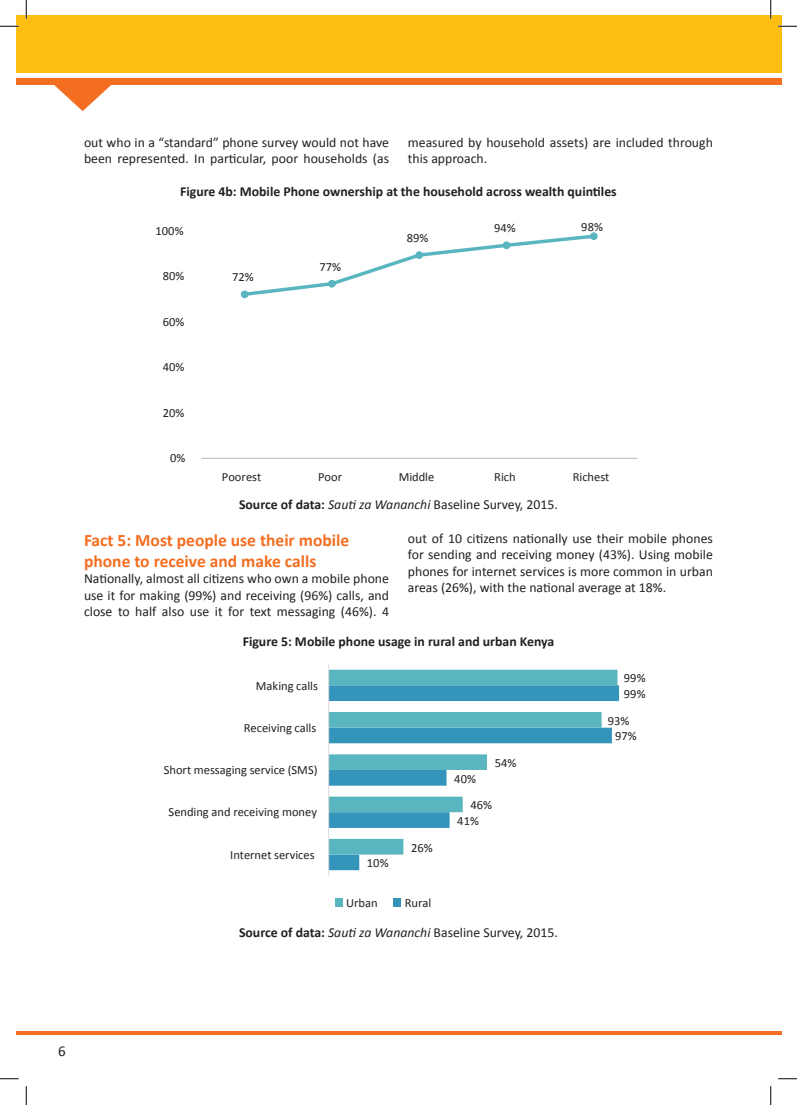
<style>
.page{position:relative;width:797px;height:1105px;background:#fff}
.page>*{position:absolute;margin:0;border:0;box-sizing:border-box;transform-origin:0 0}
.t1{font:700 17.5px/21px "Calibri";color:#f36e21}
.t2{font:15px "Calibri";color:#231f20}
.t3{font:13.75px/16.5px "Calibri";color:#231f20}
.t4{font:700 13.75px "Calibri";color:#231f20}
.t5{font:12.5px "Calibri";color:#231f20}
.s1{font-weight:700}
.s2{font-style:italic}
</style>
<div class="page">
<hr style="left:16px;top:1031px;width:765px;height:4px;background:#f36e21">
<div style="left:16px;top:16px;width:765px;height:57px;background:#fdbe12"></div>
<div style="left:16px;top:78px;width:765px;height:7px;background:#f36e21"></div>
<svg style="left:54px;top:85px;width:57px;height:26px"></svg>
<svg style="left:328px;top:664px;width:292px;height:243px"></svg>
<svg style="left:201px;top:232px;width:437px;height:227px"></svg>
<svg style="left:0;top:25px;width:19px;height:2px"></svg>
<svg style="left:778px;top:25px;width:19px;height:2px"></svg>
<svg style="left:0;top:1078px;width:19px;height:1px"></svg>
<svg style="left:778px;top:1078px;width:19px;height:1px"></svg>
<svg style="left:25px;top:0;width:2px;height:19px"></svg>
<svg style="left:25px;top:1086px;width:2px;height:19px"></svg>
<svg style="left:770px;top:0;width:1px;height:19px"></svg>
<svg style="left:770px;top:1086px;width:1px;height:19px"></svg>
<p class="t3" style="left:408px;top:134px;width:306px">measured by household assets) are included through this approach.</p>
<p class="t4" style="left:180px;top:183px;width:438px">Figure 4b: Mobile Phone ownership at the household across wealth quintiles</p>
<p class="t3" style="left:84px;top:134px;width:306px">out who in a “standard” phone survey would not have been represented. In particular, poor households (as</p>
<p class="t5" style="left:155px;top:223px;width:30px">100%</p>
<p class="t5" style="left:163px;top:268px;width:23px">80%</p>
<p class="t5" style="left:163px;top:314px;width:23px">60%</p>
<p class="t5" style="left:163px;top:359px;width:23px">40%</p>
<p class="t5" style="left:163px;top:405px;width:23px">20%</p>
<p class="t5" style="left:170px;top:450px;width:17px">0%</p>
<p class="t5" style="left:232px;top:269px;width:23px">72%</p>
<p class="t5" style="left:319px;top:259px;width:23px">77%</p>
<p class="t5" style="left:406px;top:230px;width:23px">89%</p>
<p class="t5" style="left:494px;top:220px;width:23px">94%</p>
<p class="t5" style="left:581px;top:219px;width:23px">98%</p>
<p class="t5" style="left:222px;top:469px;width:41px">Poorest</p>
<p class="t5" style="left:318px;top:469px;width:26px">Poor</p>
<p class="t5" style="left:398px;top:469px;width:37px">Middle</p>
<p class="t5" style="left:494px;top:469px;width:23px">Rich</p>
<p class="t5" style="left:572px;top:469px;width:38px">Richest</p>
<p class="t3" style="left:239px;top:497px;width:320px"><span class="s1">Source of data:</span> <span class="s2">Sauti za Wananchi</span> Baseline Survey, 2015.</p>
<p class="t3" style="left:408px;top:530px;width:306px;text-align:justify">out of 10 citizens nationally use their mobile phones for sending and receiving money (43%). Using mobile phones for internet services is more common in urban areas (26%), with the national average at 18%.</p>
<p class="t1" style="left:84px;top:529px;width:267px">Fact 5: Most people use their mobile phone to receive and make calls</p>
<p class="t3" style="left:84px;top:570px;width:306px;text-align:justify">Nationally, almost all citizens who own a mobile phone use it for making (99%) and receiving (96%) calls, and close to half also use it for text messaging (46%). 4</p>
<p class="t4" style="left:243px;top:632px;width:313px">Figure 5: Mobile phone usage in rural and urban Kenya</p>
<p class="t5" style="left:256px;top:677px;width:63px">Making calls</p>
<p class="t5" style="left:244px;top:720px;width:74px">Receiving calls</p>
<p class="t5" style="left:164px;top:762px;width:155px">Short messaging service (SMS)</p>
<p class="t5" style="left:169px;top:804px;width:150px">Sending and receiving money</p>
<p class="t5" style="left:230px;top:847px;width:86px">Internet services</p>
<p class="t5" style="left:367px;top:855px;width:23px">10%</p>
<p class="t5" style="left:411px;top:840px;width:23px">26%</p>
<p class="t5" style="left:346px;top:895px;width:33px">Urban</p>
<p class="t5" style="left:404px;top:895px;width:28px">Rural</p>
<p class="t5" style="left:454px;top:771px;width:23px">40%</p>
<p class="t5" style="left:495px;top:755px;width:23px">54%</p>
<p class="t5" style="left:470px;top:797px;width:23px">46%</p>
<p class="t5" style="left:457px;top:813px;width:23px">41%</p>
<p class="t3" style="left:239px;top:924px;width:320px"><span class="s1">Source of data:</span> <span class="s2">Sauti za Wananchi</span> Baseline Survey, 2015.</p>
<p class="t5" style="left:624px;top:670px;width:23px">99%</p>
<p class="t5" style="left:624px;top:686px;width:23px">99%</p>
<p class="t5" style="left:607px;top:713px;width:23px">93%</p>
<p class="t5" style="left:615px;top:728px;width:23px">97%</p>
<p class="t2" style="left:58px;top:1042px;width:9px">6</p>
</div>
